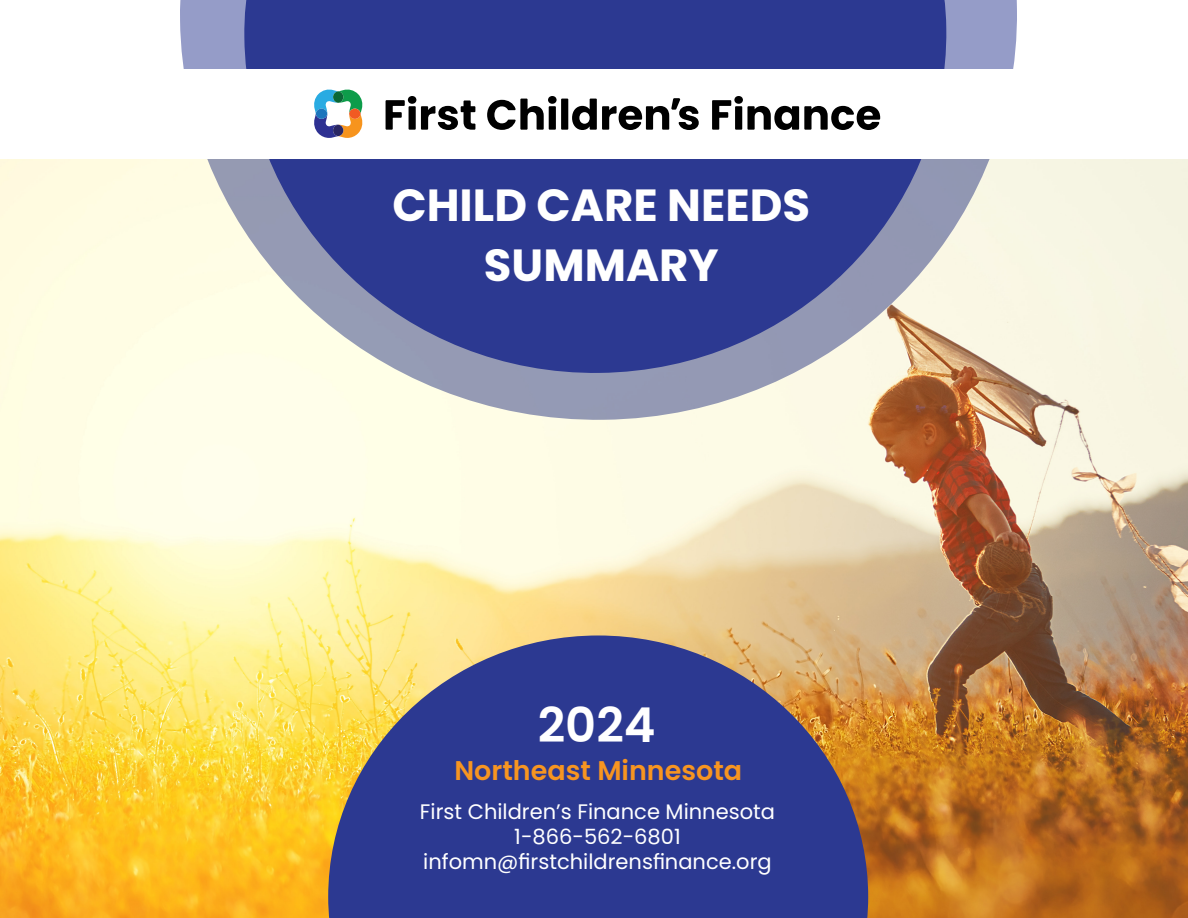
<style>
.page{position:relative;width:1188px;height:918px;background:#fff}
.page>*{position:absolute;margin:0;border:0;box-sizing:border-box;transform-origin:0 0}
._36pt_Size_Align_Right{font:600 48px "Poppins";color:#fff}
._36pt_Size_Align_Left{font:700 45px/60px "Poppins";color:#fff;text-align:center}
._15pt_Size_Align_Left{font:600 27px "Poppins";color:#f79521}
.t1{font:21px "Poppins";color:#fff}
</style>
<div class="page">
<img style="left:0;top:160px;width:1188px;height:758px">
<svg style="left:328px;top:635px;width:540px;height:283px;background:#525487"></svg>
<svg style="left:177px;top:0;width:843px;height:423px;background:#d7d2ca"></svg>
<svg style="left:242px;top:0;width:707px;height:375px;background:#505a9d"></svg>
<div style="left:0;top:69px;width:1188px;height:90px;background:#fff"></div>
<svg style="left:386px;top:96px;width:89px;height:34px"></svg>
<svg style="left:487px;top:96px;width:70px;height:34px"></svg>
<div style="left:561px;top:99px;width:7px;height:31px;background:#000"></div>
<svg style="left:712px;top:96px;width:168px;height:34px"></svg>
<svg style="left:572px;top:98px;width:127px;height:32px"></svg>
<svg style="left:314px;top:89px;width:49px;height:49px"></svg>
<p class="_36pt_Size_Align_Left" style="left:392px;top:175px;width:419px">CHILD CARE NEEDS<br>SUMMARY</p>
<p class="_36pt_Size_Align_Right" style="left:538px;top:697px;width:119px">2024</p>
<p class="_15pt_Size_Align_Left" style="left:454px;top:755px;width:289px">Northeast Minnesota</p>
<p class="t1" style="left:420px;top:799px;width:357px">First Children’s Finance Minnesota</p>
<p class="t1" style="left:514px;top:824px;width:168px">1-866-562-6801</p>
<p class="t1" style="left:423px;top:849px;width:350px">infomn@firstchildrensfinance.org</p>
</div>
